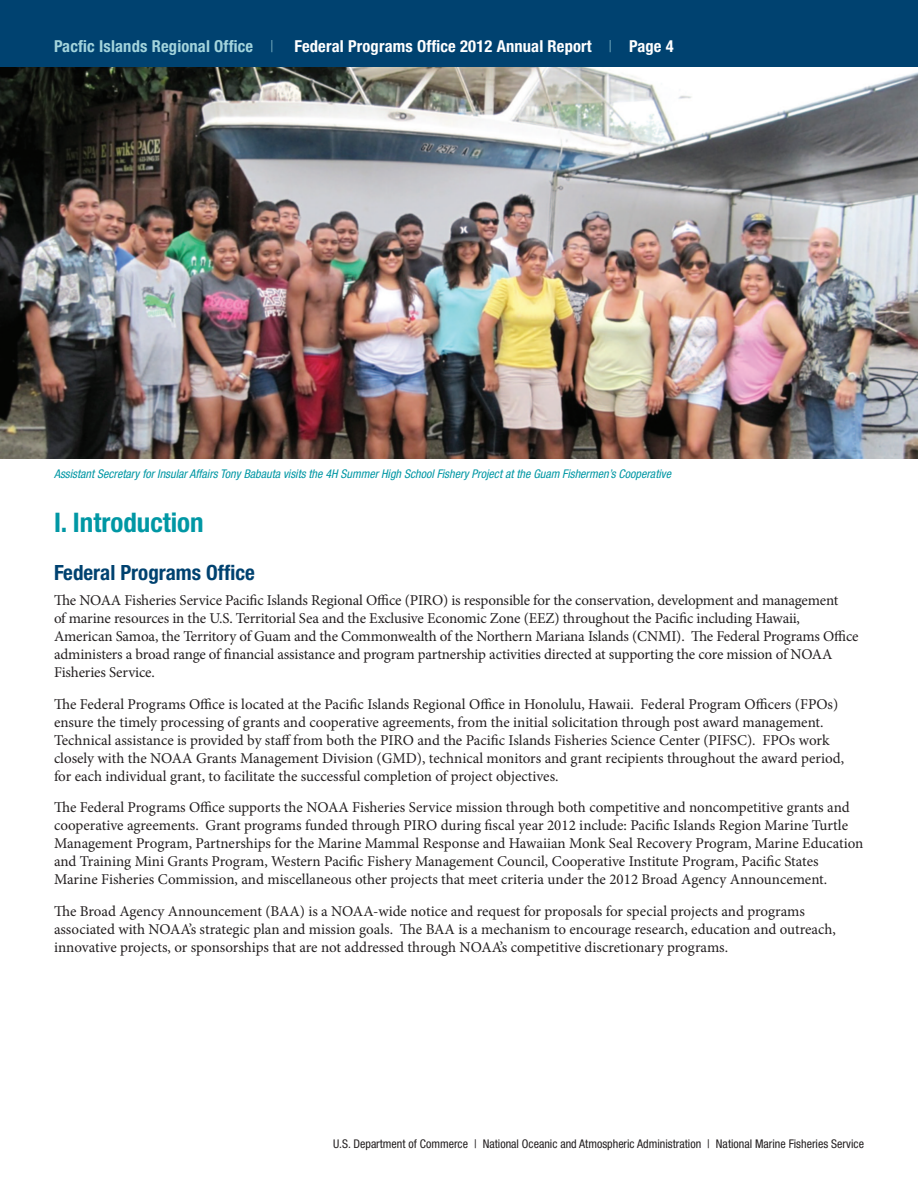
<style>
.page{position:relative;width:918px;height:1188px;background:#fff}
.page>*{position:absolute;margin:0;border:0;box-sizing:border-box;transform-origin:0 0}
.t1{font:700 condensed 27px "Helvetica Neue LT Std";color:#0097a4}
.t2{font:700 condensed 21px "Helvetica Neue LT Std";color:#004270}
.t3{font:700 condensed 16.5px "Helvetica Neue LT Std";letter-spacing:.01em;color:#fff}
.t4{font:700 condensed 16.5px "Helvetica Neue LT Std";letter-spacing:.01em;color:#a3d4dc}
.t5{font:15px/18px "Minion Pro";letter-spacing:-.005em;color:#231f20}
.t6{font:italic condensed 12px "Helvetica Neue LT Std";color:#0097a4}
.t7{font:condensed 12px "Helvetica Neue LT Std";color:#231f20}
.s1{font-weight:100}
.s2{font-weight:100;color:#a3d4dc}
</style>
<div class="page">
<div style="left:0;top:0;width:918px;height:68px;background:#004270"></div>
<img style="left:0;top:68px;width:918px;height:391px">
<p class="t4" style="left:54px;top:36px;width:221px">Pacfic Islands Regional Office <span class="s1">|</span></p>
<p class="t3" style="left:295px;top:36px;width:381px">Federal Programs Office 2012 Annual Report <span class="s2">|</span> Page 4</p>
<p class="t6" style="left:54px;top:467px;width:619px">Assistant Secretary for Insular Affairs Tony Babauta visits the 4H Summer High School Fishery Project at the Guam Fishermen’s Cooperative</p>
<h1 class="t1" style="left:54px;top:506px;width:151px">I. Introduction</h1>
<h2 class="t2" style="left:54px;top:560px;width:202px">Federal Programs Office</h2>
<p class="t5" style="left:54px;top:591px;width:806px">The NOAA Fisheries Service Pacific Islands Regional Office (PIRO) is responsible for the conservation, development and management<br>of marine resources in the U.S. Territorial Sea and the Exclusive Economic Zone (EEZ) throughout the Pacific including Hawaii, American Samoa, the Territory of Guam and the Commonwealth of the Northern Mariana Islands (CNMI). The Federal Programs Office administers a broad range of financial assistance and program partnership activities directed at supporting the core mission of NOAA Fisheries Service.</p>
<p class="t5" style="left:54px;top:695px;width:792px">The Federal Programs Office is located at the Pacific Islands Regional Office in Honolulu, Hawaii. Federal Program Officers (FPOs) ensure the timely processing of grants and cooperative agreements, from the initial solicitation through post award management.<br>Technical assistance is provided by staff from both the PIRO and the Pacific Islands Fisheries Science Center (PIFSC). FPOs work closely with the NOAA Grants Management Division (GMD), technical monitors and grant recipients throughout the award period, for each individual grant, to facilitate the successful completion of project objectives.</p>
<p class="t5" style="left:54px;top:798px;width:811px">The Federal Programs Office supports the NOAA Fisheries Service mission through both competitive and noncompetitive grants and cooperative agreements. Grant programs funded through PIRO during fiscal year 2012 include: Pacific Islands Region Marine Turtle Management Program, Partnerships for the Marine Mammal Response and Hawaiian Monk Seal Recovery Program, Marine Education and Training Mini Grants Program, Western Pacific Fishery Management Council, Cooperative Institute Program, Pacific States Marine Fisheries Commission, and miscellaneous other projects that meet criteria under the 2012 Broad Agency Announcement.</p>
<p class="t5" style="left:54px;top:902px;width:783px">The Broad Agency Announcement (BAA) is a NOAA-wide notice and request for proposals for special projects and programs associated with NOAA’s strategic plan and mission goals. The BAA is a mechanism to encourage research, education and outreach, innovative projects, or sponsorships that are not addressed through NOAA’s competitive discretionary programs.</p>
<p class="t7" style="left:333px;top:1136px;width:532px">U.S. Department of Commerce | National Oceanic and Atmospheric Administration | National Marine Fisheries Service</p>
</div>
